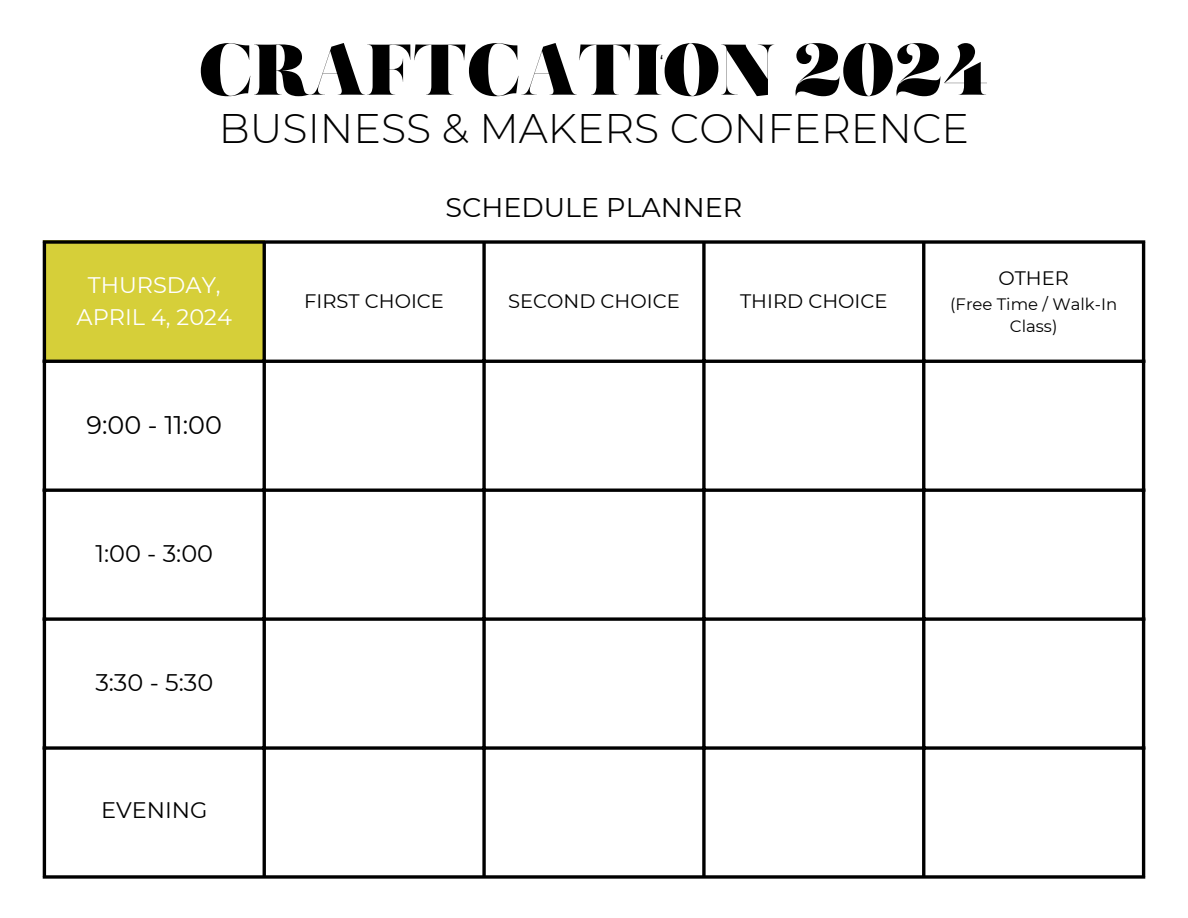
<style>
.page{position:relative;width:1188px;height:918px;background:#fff}
.page>*{position:absolute;margin:0;border:0;box-sizing:border-box;transform-origin:0 0}
.t1{font:72px "Salome Fine";color:#000}
.t2{font:300 41.25px "Montserrat";color:#000}
.t3{font:27px "Montserrat";color:#000}
.t4{font:25.5px "Montserrat";color:#000}
.t5{font:24px "Montserrat";color:#000}
.t6{font:22.5px "Montserrat";color:#fff}
.t7{font:22.5px "Montserrat";color:#000}
.t8{font:19.5px "Montserrat";color:#000}
.t9{font:17.4px "Montserrat";color:#000}
.t10{font:16.5px/22.5px "Montserrat";color:#000;text-align:center}
</style>
<div class="page">
<div style="left:43px;top:240px;width:221px;height:120px;background:#d6cf39"></div>
<hr style="left:43px;top:244px;width:3px;height:631px;background:#000">
<hr style="left:263px;top:244px;width:3px;height:631px;background:#000">
<svg style="left:482px;top:244px;width:4px;height:631px;background:#272727"></svg>
<svg style="left:702px;top:244px;width:4px;height:631px;background:#272727"></svg>
<hr style="left:922px;top:244px;width:3px;height:631px;background:#000">
<hr style="left:1142px;top:244px;width:3px;height:631px;background:#000">
<svg style="left:43px;top:240px;width:1102px;height:4px;background:#252520"></svg>
<hr style="left:43px;top:360px;width:1102px;height:3px;background:#000">
<hr style="left:43px;top:489px;width:1102px;height:3px;background:#000">
<svg style="left:46px;top:617px;width:1096px;height:4px;background:#262626"></svg>
<svg style="left:46px;top:746px;width:1096px;height:4px;background:#262626"></svg>
<svg style="left:43px;top:875px;width:1102px;height:4px;background:#272727"></svg>
<p class="t1" style="left:199px;top:41px;width:791px">CRAFTCATION 2024</p>
<p class="t2" style="left:219px;top:103px;width:752px">BUSINESS &amp; MAKERS CONFERENCE</p>
<p class="t9" style="left:660px;top:52px;width:5px">‘</p>
<p class="t6" style="left:88px;top:271px;width:134px">THURSDAY,</p>
<p class="t6" style="left:77px;top:303px;width:157px">APRIL 4, 2024</p>
<p class="t4" style="left:87px;top:409px;width:137px">9:00 - 11:00</p>
<p class="t5" style="left:95px;top:538px;width:119px">1:00 - 3:00</p>
<p class="t5" style="left:95px;top:667px;width:119px">3:30 - 5:30</p>
<p class="t7" style="left:101px;top:797px;width:108px">EVENING</p>
<p class="t3" style="left:446px;top:190px;width:298px">SCHEDULE PLANNER</p>
<p class="t8" style="left:304px;top:289px;width:141px">FIRST CHOICE</p>
<p class="t8" style="left:508px;top:289px;width:173px">SECOND CHOICE</p>
<p class="t8" style="left:740px;top:289px;width:149px">THIRD CHOICE</p>
<p class="t8" style="left:998px;top:266px;width:72px">OTHER</p>
<p class="t10" style="left:950px;top:293px;width:169px">(Free Time / Walk-In<br>Class)</p>
</div>
